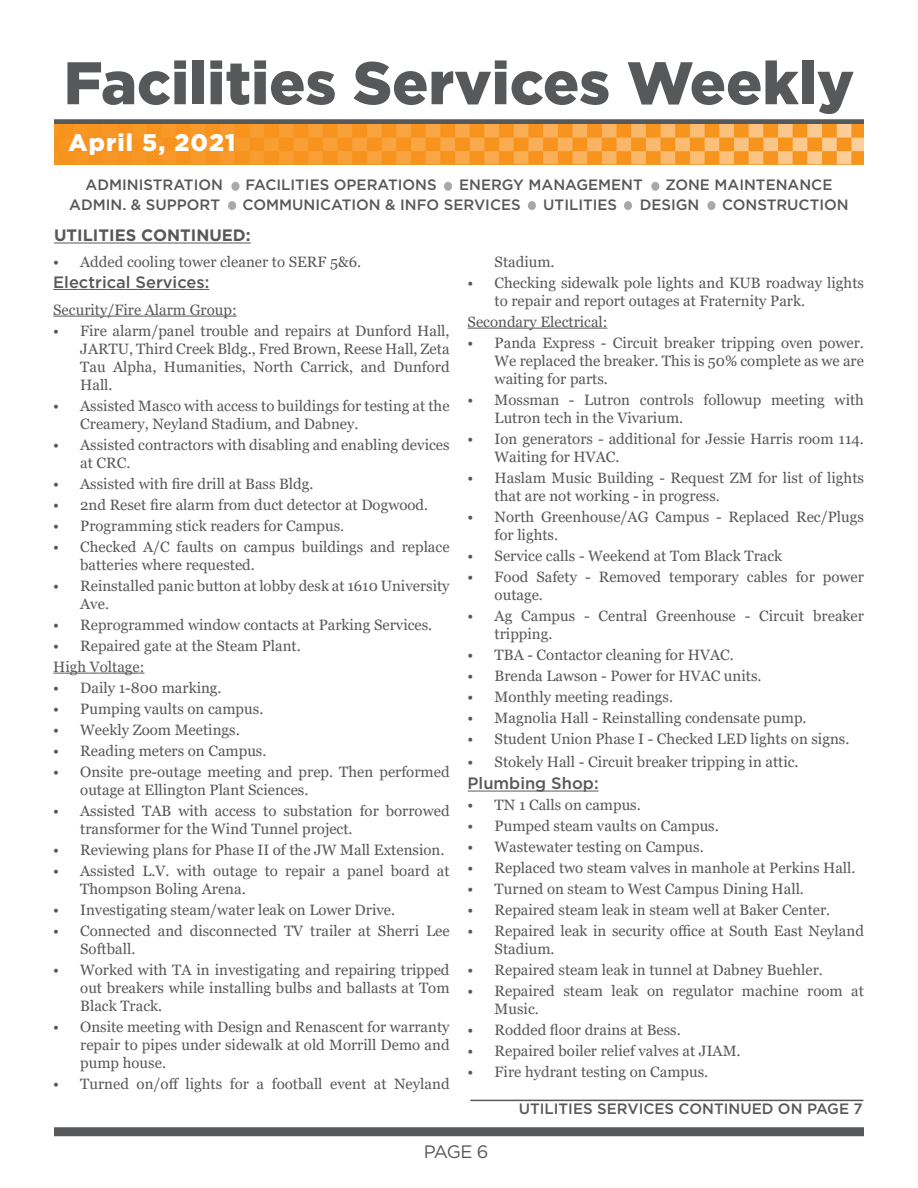
<style>
.page{position:relative;width:918px;height:1188px;background:#fff}
.page>*{position:absolute;margin:0;border:0;box-sizing:border-box;transform-origin:0 0}
.t1{font:900 60px "Gotham";color:#57585a}
.t2{font:900 24px "Gotham";letter-spacing:.05em;color:#fff}
.t3{font:18px "Gotham";color:#57585a}
.t4{font:500 16.5px "Gotham";color:#57585a}
.t5{font:700 16.5px "Gotham";color:#57585a}
.t6{font:15px/18px "Georgia";color:#57585a}
.t7{font:500 15px "Gotham";color:#57585a}
</style>
<div class="page">
<hr style="left:53px;top:289px;width:156px;height:1px;background:#57585a">
<hr style="left:53px;top:316px;width:184px;height:1px;background:#57585a">
<hr style="left:53px;top:673px;width:92px;height:1px;background:#57585a">
<hr style="left:468px;top:328px;width:140px;height:1px;background:#57585a">
<hr style="left:468px;top:791px;width:131px;height:1px;background:#57585a">
<div style="left:54px;top:1127px;width:810px;height:9px;background:#57585a"></div>
<div style="left:54px;top:119px;width:810px;height:6px;background:#57585a"></div>
<img style="left:54px;top:125px;width:810px;height:39px">
<hr style="left:54px;top:243px;width:197px;height:1px;background:#57585a">
<div style="left:228px;top:201px;width:8px;height:9px;background:#a8a9ad;border-radius:50%"></div>
<div style="left:528px;top:201px;width:8px;height:9px;background:#a8a9ad;border-radius:50%"></div>
<div style="left:444px;top:182px;width:8px;height:9px;background:#a8a9ad;border-radius:50%"></div>
<div style="left:624px;top:201px;width:8px;height:9px;background:#a8a9ad;border-radius:50%"></div>
<div style="left:231px;top:182px;width:9px;height:9px;background:#a8a9ad;border-radius:50%"></div>
<div style="left:707px;top:201px;width:8px;height:9px;background:#a8a9ad;border-radius:50%"></div>
<div style="left:651px;top:182px;width:8px;height:9px;background:#a8a9ad;border-radius:50%"></div>
<hr style="left:470px;top:1100px;width:393px;height:1px;background:#57585a">
<p class="t1" style="left:64px;top:42px;width:792px">Facilities Services Weekly</p>
<p class="t2" style="left:68px;top:126px;width:169px">April 5, 2021</p>
<p class="t7" style="left:86px;top:175px;width:139px">ADMINISTRATION</p>
<p class="t7" style="left:246px;top:175px;width:193px">FACILITIES OPERATIONS</p>
<p class="t7" style="left:459px;top:175px;width:185px">ENERGY MANAGEMENT</p>
<p class="t7" style="left:665px;top:175px;width:169px">ZONE MAINTENANCE</p>
<p class="t7" style="left:69px;top:195px;width:152px">ADMIN. &amp; SUPPORT</p>
<p class="t7" style="left:243px;top:195px;width:280px">COMMUNICATION &amp; INFO SERVICES</p>
<p class="t7" style="left:543px;top:195px;width:75px">UTILITIES</p>
<p class="t7" style="left:640px;top:195px;width:61px">DESIGN</p>
<p class="t7" style="left:722px;top:195px;width:128px">CONSTRUCTION</p>
<p class="t5" style="left:54px;top:225px;width:198px">UTILITIES CONTINUED:</p>
<p class="t6" style="left:53px;top:253px;width:309px">• Added cooling tower cleaner to SERF 5&amp;6.</p>
<p class="t4" style="left:53px;top:271px;width:158px">Electrical Services:</p>
<p class="t6" style="left:53px;top:301px;width:185px">Security/Fire Alarm Group:</p>
<p class="t6" style="left:80px;top:322px;width:371px;text-align:justify;text-indent:-27px">• Fire alarm/panel trouble and repairs at Dunford Hall, JARTU, Third Creek Bldg., Fred Brown, Reese Hall, Zeta Tau Alpha, Humanities, North Carrick, and Dunford Hall.</p>
<p class="t6" style="left:80px;top:397px;width:371px;text-indent:-27px">• Assisted Masco with access to buildings for testing at the<br>Creamery, Neyland Stadium, and Dabney.</p>
<p class="t6" style="left:80px;top:436px;width:371px;text-indent:-27px">• Assisted contractors with disabling and enabling devices at CRC.</p>
<p class="t6" style="left:53px;top:475px;width:262px">• Assisted with fire drill at Bass Bldg.</p>
<p class="t6" style="left:53px;top:496px;width:376px">• 2nd Reset fire alarm from duct detector at Dogwood.</p>
<p class="t6" style="left:53px;top:517px;width:293px">• Programming stick readers for Campus.</p>
<p class="t6" style="left:80px;top:538px;width:371px;text-indent:-27px">• Checked A/C faults on campus buildings and replace batteries where requested.</p>
<p class="t6" style="left:80px;top:577px;width:371px;text-indent:-27px">• Reinstalled panic button at lobby desk at 1610 University<br>Ave.</p>
<p class="t6" style="left:53px;top:616px;width:381px">• Reprogrammed window contacts at Parking Services.</p>
<p class="t6" style="left:53px;top:637px;width:249px">• Repaired gate at the Steam Plant.</p>
<p class="t6" style="left:53px;top:658px;width:93px">High Voltage:</p>
<p class="t6" style="left:53px;top:679px;width:170px">• Daily 1-800 marking.</p>
<p class="t6" style="left:53px;top:700px;width:212px">• Pumping vaults on campus.</p>
<p class="t6" style="left:53px;top:721px;width:188px">• Weekly Zoom Meetings.</p>
<p class="t6" style="left:53px;top:742px;width:215px">• Reading meters on Campus.</p>
<p class="t6" style="left:80px;top:763px;width:371px;text-indent:-27px">• Onsite pre-outage meeting and prep. Then performed outage at Ellington Plant Sciences.</p>
<p class="t6" style="left:80px;top:802px;width:371px;text-indent:-27px">• Assisted TAB with access to substation for borrowed transformer for the Wind Tunnel project.</p>
<p class="t6" style="left:53px;top:841px;width:393px">• Reviewing plans for Phase II of the JW Mall Extension.</p>
<p class="t6" style="left:80px;top:862px;width:371px;text-indent:-27px">• Assisted L.V. with outage to repair a panel board at<br>Thompson Boling Arena.</p>
<p class="t6" style="left:53px;top:901px;width:343px">• Investigating steam/water leak on Lower Drive.</p>
<p class="t6" style="left:80px;top:922px;width:371px;text-indent:-27px">• Connected and disconnected TV trailer at Sherri Lee<br>Softball.</p>
<p class="t6" style="left:80px;top:961px;width:371px;text-align:justify;text-indent:-27px">• Worked with TA in investigating and repairing tripped out breakers while installing bulbs and ballasts at Tom Black Track.</p>
<p class="t6" style="left:80px;top:1018px;width:371px;text-align:justify;text-indent:-27px">• Onsite meeting with Design and Renascent for warranty repair to pipes under sidewalk at old Morrill Demo and pump house.</p>
<p class="t6" style="left:53px;top:1075px;width:398px">• Turned on/off lights for a football event at Neyland</p>
<p class="t6" style="left:495px;top:253px;width:62px">Stadium.</p>
<p class="t6" style="left:495px;top:274px;width:371px;text-indent:-27px">• Checking sidewalk pole lights and KUB roadway lights to repair and report outages at Fraternity Park.</p>
<p class="t6" style="left:468px;top:313px;width:141px">Secondary Electrical:</p>
<p class="t6" style="left:495px;top:334px;width:371px;text-align:justify;text-indent:-27px">• Panda Express - Circuit breaker tripping oven power.<br>We replaced the breaker. This is 50% complete as we are waiting for parts.</p>
<p class="t6" style="left:495px;top:391px;width:371px;text-indent:-27px">• Mossman - Lutron controls followup meeting with<br>Lutron tech in the Vivarium.</p>
<p class="t6" style="left:495px;top:430px;width:371px;text-indent:-27px">• Ion generators - additional for Jessie Harris room 114.<br>Waiting for HVAC.</p>
<p class="t6" style="left:495px;top:469px;width:371px;text-indent:-27px">• Haslam Music Building - Request ZM for list of lights that are not working - in progress.</p>
<p class="t6" style="left:495px;top:508px;width:371px;text-indent:-27px">• North Greenhouse/AG Campus - Replaced Rec/Plugs for lights.</p>
<p class="t6" style="left:468px;top:547px;width:316px">• Service calls - Weekend at Tom Black Track</p>
<p class="t6" style="left:495px;top:568px;width:371px;text-indent:-27px">• Food Safety - Removed temporary cables for power outage.</p>
<p class="t6" style="left:495px;top:607px;width:371px;text-indent:-27px">• Ag Campus - Central Greenhouse - Circuit breaker tripping.</p>
<p class="t6" style="left:468px;top:646px;width:268px">• TBA - Contactor cleaning for HVAC.</p>
<p class="t6" style="left:468px;top:667px;width:295px">• Brenda Lawson - Power for HVAC units.</p>
<p class="t6" style="left:468px;top:688px;width:207px">• Monthly meeting readings.</p>
<p class="t6" style="left:468px;top:709px;width:341px">• Magnolia Hall - Reinstalling condensate pump.</p>
<p class="t6" style="left:468px;top:730px;width:383px">• Student Union Phase I - Checked LED lights on signs.</p>
<p class="t6" style="left:468px;top:753px;width:333px">• Stokely Hall - Circuit breaker tripping in attic.</p>
<p class="t4" style="left:468px;top:773px;width:132px">Plumbing Shop:</p>
<p class="t6" style="left:468px;top:797px;width:175px">• TN 1 Calls on campus.</p>
<p class="t6" style="left:468px;top:818px;width:253px">• Pumped steam vaults on Campus.</p>
<p class="t6" style="left:468px;top:839px;width:238px">• Wastewater testing on Campus.</p>
<p class="t6" style="left:468px;top:860px;width:389px">• Replaced two steam valves in manhole at Perkins Hall.</p>
<p class="t6" style="left:468px;top:881px;width:338px">• Turned on steam to West Campus Dining Hall.</p>
<p class="t6" style="left:468px;top:902px;width:364px">• Repaired steam leak in steam well at Baker Center.</p>
<p class="t6" style="left:495px;top:923px;width:371px;text-indent:-27px">• Repaired leak in security office at South East Neyland<br>Stadium.</p>
<p class="t6" style="left:468px;top:962px;width:357px">• Repaired steam leak in tunnel at Dabney Buehler.</p>
<p class="t6" style="left:495px;top:983px;width:371px;text-indent:-27px">• Repaired steam leak on regulator machine room at<br>Music.</p>
<p class="t6" style="left:468px;top:1022px;width:215px">• Rodded floor drains at Bess.</p>
<p class="t6" style="left:468px;top:1043px;width:274px">• Repaired boiler relief valves at JIAM.</p>
<p class="t6" style="left:468px;top:1064px;width:242px">• Fire hydrant testing on Campus.</p>
<p class="t7" style="left:519px;top:1099px;width:345px">UTILITIES SERVICES CONTINUED ON PAGE 7</p>
<p class="t3" style="left:424px;top:1140px;width:66px">PAGE 6</p>
</div>
